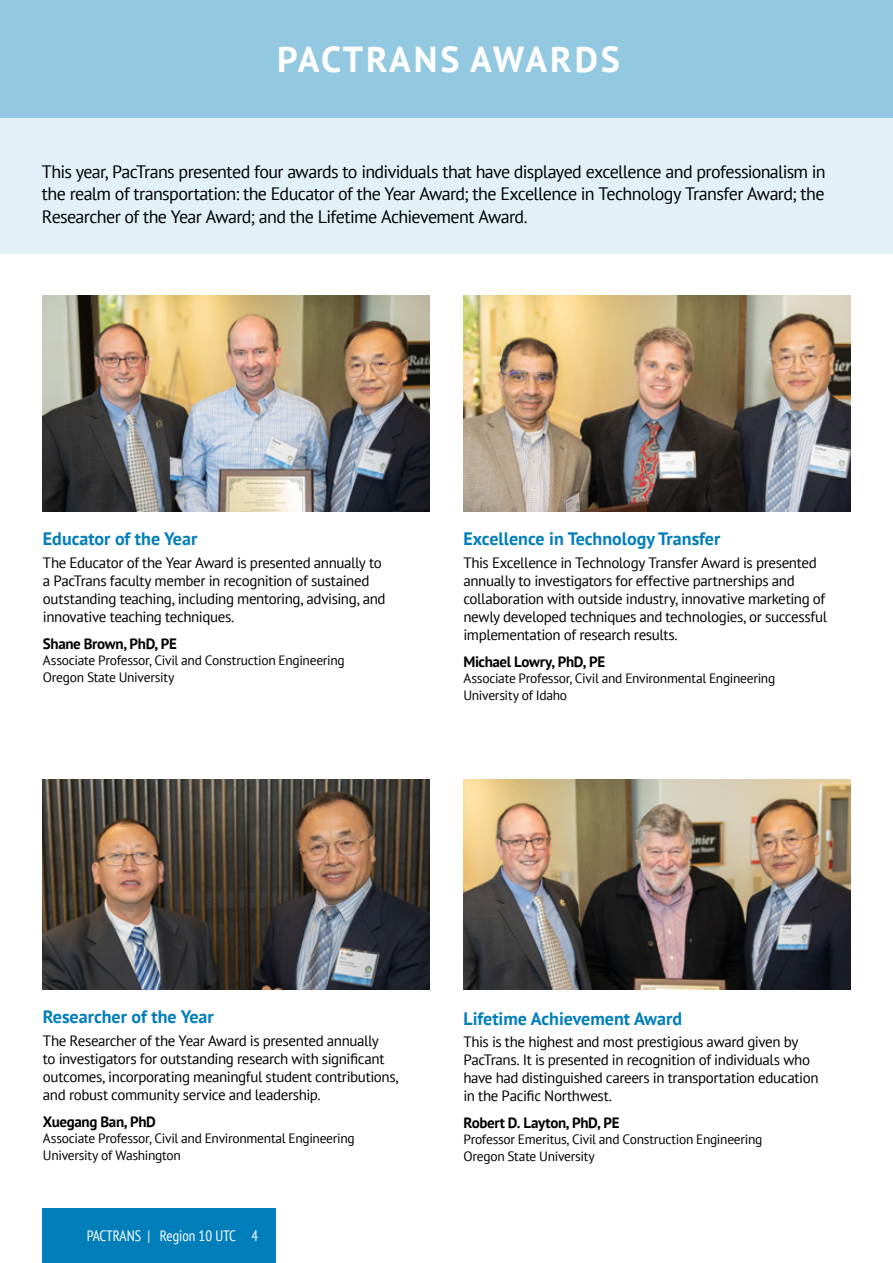
<style>
.page{position:relative;width:893px;height:1263px;background:#fff}
.page>*{position:absolute;margin:0;border:0;box-sizing:border-box;transform-origin:0 0}
.t1{font:700 36px "PT Sans";letter-spacing:.065em;color:#fff}
.t2{font:18px/22.5px "PT Sans";letter-spacing:-.035em;color:#000;text-align:justify}
.t3{font:700 18px "PT Sans";color:#007eba}
.t4{font:15px/18px "PT Sans";letter-spacing:-.025em;color:#000}
.t5{font:700 15px "PT Sans";letter-spacing:-.025em;color:#000}
.t6{font:condensed 15px "PT Sans";color:#fff}
.t7{font:13.5px/16.5px "PT Sans";letter-spacing:-.02em;color:#000}
</style>
<div class="page">
<div style="left:0;top:109px;width:893px;height:144px;background:#e2f1f7"></div>
<div style="left:43px;top:1209px;width:233px;height:54px;background:#007eba"></div>
<div style="left:0;top:0;width:893px;height:118px;background:#93c9e0"></div>
<img style="left:43px;top:295px;width:387px;height:216px">
<img style="left:43px;top:779px;width:387px;height:210px">
<img style="left:463px;top:295px;width:388px;height:216px">
<img style="left:463px;top:779px;width:388px;height:210px">
<h1 class="t1" style="left:277px;top:35px;width:344px">PACTRANS AWARDS</h1>
<p class="t2" style="left:42px;top:160px;width:785px">This year, PacTrans presented four awards to individuals that have displayed excellence and professionalism in the realm of transportation: the Educator of the Year Award; the Excellence in Technology Transfer Award; the Researcher of the Year Award; and the Lifetime Achievement Award.</p>
<p class="t3" style="left:43px;top:527px;width:156px">Educator of the Year</p>
<p class="t4" style="left:43px;top:553px;width:344px">The Educator of the Year Award is presented annually to a PacTrans faculty member in recognition of sustained outstanding teaching, including mentoring, advising, and innovative teaching techniques.</p>
<p class="t5" style="left:43px;top:633px;width:136px">Shane Brown, PhD, PE</p>
<p class="t7" style="left:43px;top:652px;width:303px">Associate Professor, Civil and Construction Engineering<br>Oregon State University</p>
<p class="t3" style="left:463px;top:527px;width:258px">Excellence in Technology Transfer</p>
<p class="t4" style="left:463px;top:553px;width:365px">This Excellence in Technology Transfer Award is presented annually to investigators for effective partnerships and collaboration with outside industry, innovative marketing of newly developed techniques and technologies, or successful implementation of research results.</p>
<p class="t5" style="left:463px;top:651px;width:143px">Michael Lowry, PhD, PE</p>
<p class="t7" style="left:463px;top:670px;width:313px">Associate Professor, Civil and Environmental Engineering<br>University of Idaho</p>
<p class="t3" style="left:43px;top:1005px;width:172px">Researcher of the Year</p>
<p class="t4" style="left:43px;top:1031px;width:357px">The Researcher of the Year Award is presented annually<br>to investigators for outstanding research with significant outcomes, incorporating meaningful student contributions, and robust community service and leadership.</p>
<p class="t5" style="left:43px;top:1111px;width:115px">Xuegang Ban, PhD</p>
<p class="t7" style="left:43px;top:1130px;width:313px">Associate Professor, Civil and Environmental Engineering<br>University of Washington</p>
<p class="t6" style="left:87px;top:1226px;width:173px">PACTRANS | Region 10 UTC 4</p>
<p class="t3" style="left:463px;top:1006px;width:220px">Lifetime Achievement Award</p>
<p class="t4" style="left:463px;top:1032px;width:357px">This is the highest and most prestigious award given by PacTrans. It is presented in recognition of individuals who have had distinguished careers in transportation education in the Pacific Northwest.</p>
<p class="t5" style="left:463px;top:1113px;width:158px">Robert D. Layton, PhD, PE</p>
<p class="t7" style="left:463px;top:1131px;width:301px">Professor Emeritus, Civil and Construction Engineering<br>Oregon State University</p>
</div>
